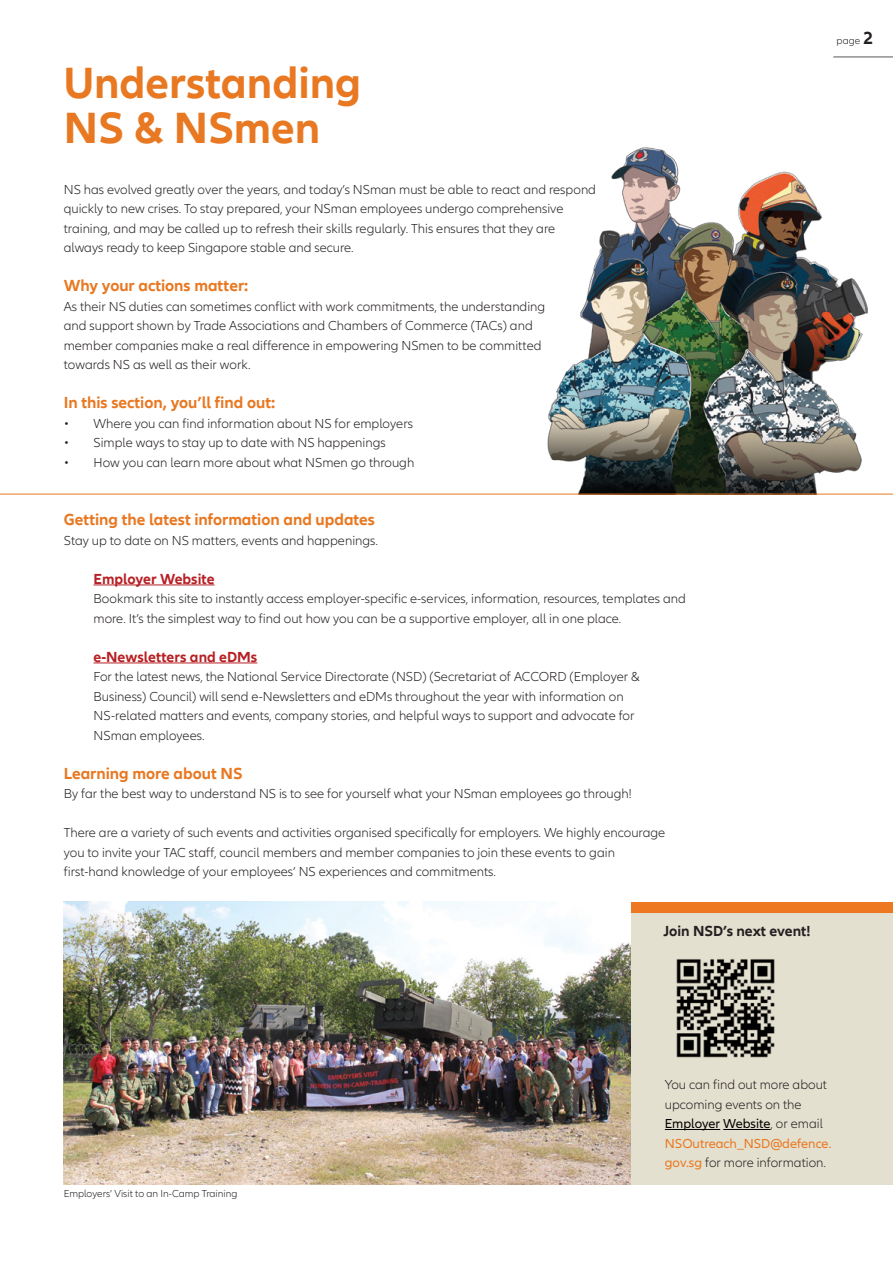
<style>
.page{position:relative;width:893px;height:1263px;background:#fff}
.page>*{position:absolute;margin:0;border:0;box-sizing:border-box;transform-origin:0 0}
.t1{font:700 45px/45px "Allianz Neo";color:#e87821}
.t2{font:700 16.5px "Allianz Neo";color:#e87821}
.t3{font:700 15px "Allianz Neo";color:#b62024}
.t4{font:700 15px "Allianz Neo";color:#241f21}
.t5{font:300 13.5px/19.5px "Allianz Neo W04";color:#241f21}
.t6{font:13.5px/19.5px "Allianz Neo";color:#e87821}
.t7{font:300 10.5px "Allianz Neo W04";color:#241f21}
.s1{font-family:"Allianz Neo";font-weight:700;font-size:18px}
.s2{color:#000}
.s3{font-family:"Allianz Neo W04";font-weight:300;color:#241f21}
.s4{font-family:"Allianz Neo";font-weight:400;color:#e87821}
</style>
<div class="page">
<hr style="left:833px;top:57px;width:60px;height:1px;background:#59595c">
<img style="left:527px;top:147px;width:362px;height:347px">
<div style="left:622px;top:907px;width:271px;height:277px;background:#e4e0cf"></div>
<div style="left:622px;top:902px;width:271px;height:11px;background:#ed7821"></div>
<hr style="left:0;top:494px;width:893px;height:1px;background:#e87821">
<hr style="left:94px;top:584px;width:121px;height:1px;background:#b62024">
<hr style="left:94px;top:662px;width:163px;height:1px;background:#b62024">
<img style="left:64px;top:902px;width:566px;height:282px">
<hr style="left:665px;top:1129px;width:55px;height:1px;background:#000">
<hr style="left:723px;top:1129px;width:47px;height:1px;background:#000">
<img style="left:676px;top:959px;width:99px;height:99px">
<h1 class="t1" style="left:64px;top:62px;width:299px">Understanding<br>NS &amp; NSmen</h1>
<p class="t5" style="left:64px;top:180px;width:534px">NS has evolved greatly over the years, and today’s NSman must be able to react and respond quickly to new crises. To stay prepared, your NSman employees undergo comprehensive training, and may be called up to refresh their skills regularly. This ensures that they are always ready to keep Singapore stable and secure.</p>
<p class="t2" style="left:64px;top:276px;width:186px">Why your actions matter:</p>
<p class="t5" style="left:64px;top:297px;width:483px">As their NS duties can sometimes conflict with work commitments, the understanding and support shown by Trade Associations and Chambers of Commerce (TACs) and member companies make a real difference in empowering NSmen to be committed towards NS as well as their work.</p>
<p class="t2" style="left:64px;top:393px;width:213px">In this section, you’ll find out:</p>
<p class="t5" style="left:64px;top:414px;width:351px">• Where you can find information about NS for employers</p>
<p class="t5" style="left:64px;top:433px;width:324px">• Simple ways to stay up to date with NS happenings</p>
<p class="t5" style="left:64px;top:453px;width:352px">• How you can learn more about what NSmen go through</p>
<p class="t2" style="left:64px;top:510px;width:313px">Getting the latest information and updates</p>
<p class="t5" style="left:64px;top:531px;width:316px">Stay up to date on NS matters, events and happenings.</p>
<p class="t3" style="left:94px;top:570px;width:123px">Employer Website</p>
<p class="t5" style="left:94px;top:589px;width:594px">Bookmark this site to instantly access employer-specific e-services, information, resources, templates and more. It’s the simplest way to find out how you can be a supportive employer, all in one place.</p>
<p class="t3" style="left:94px;top:648px;width:165px">e-Newsletters and eDMs</p>
<p class="t5" style="left:94px;top:667px;width:548px">For the latest news, the National Service Directorate (NSD) (Secretariat of ACCORD (Employer &amp; Business) Council) will send e-Newsletters and eDMs throughout the year with information on NS-related matters and events, company stories, and helpful ways to support and advocate for NSman employees.</p>
<p class="t2" style="left:64px;top:764px;width:180px">Learning more about NS</p>
<p class="t5" style="left:64px;top:784px;width:569px">By far the best way to understand NS is to see for yourself what your NSman employees go through!</p>
<p class="t5" style="left:64px;top:823px;width:603px">There are a variety of such events and activities organised specifically for employers. We highly encourage you to invite your TAC staff, council members and member companies to join these events to gain first-hand knowledge of your employees’ NS experiences and commitments.</p>
<p class="t4" style="left:663px;top:923px;width:149px">Join NSD’s next event!</p>
<p class="t7" style="left:837px;top:34px;width:38px">page <span class="s1">2</span></p>
<p class="t7" style="left:64px;top:1187px;width:175px">Employers’ Visit to an In-Camp Training</p>
<p class="t5" style="left:665px;top:1075px;width:164px">You can find out more about upcoming events on the</p>
<p class="t6" style="left:665px;top:1114px;width:168px"><span class="s2">Employer Website</span><span class="s3">, or email<br></span>NSOutreach_NSD@defence.</p>
<p class="t5" style="left:665px;top:1153px;width:163px"><span class="s4">gov.sg</span> for more information.</p>
</div>
